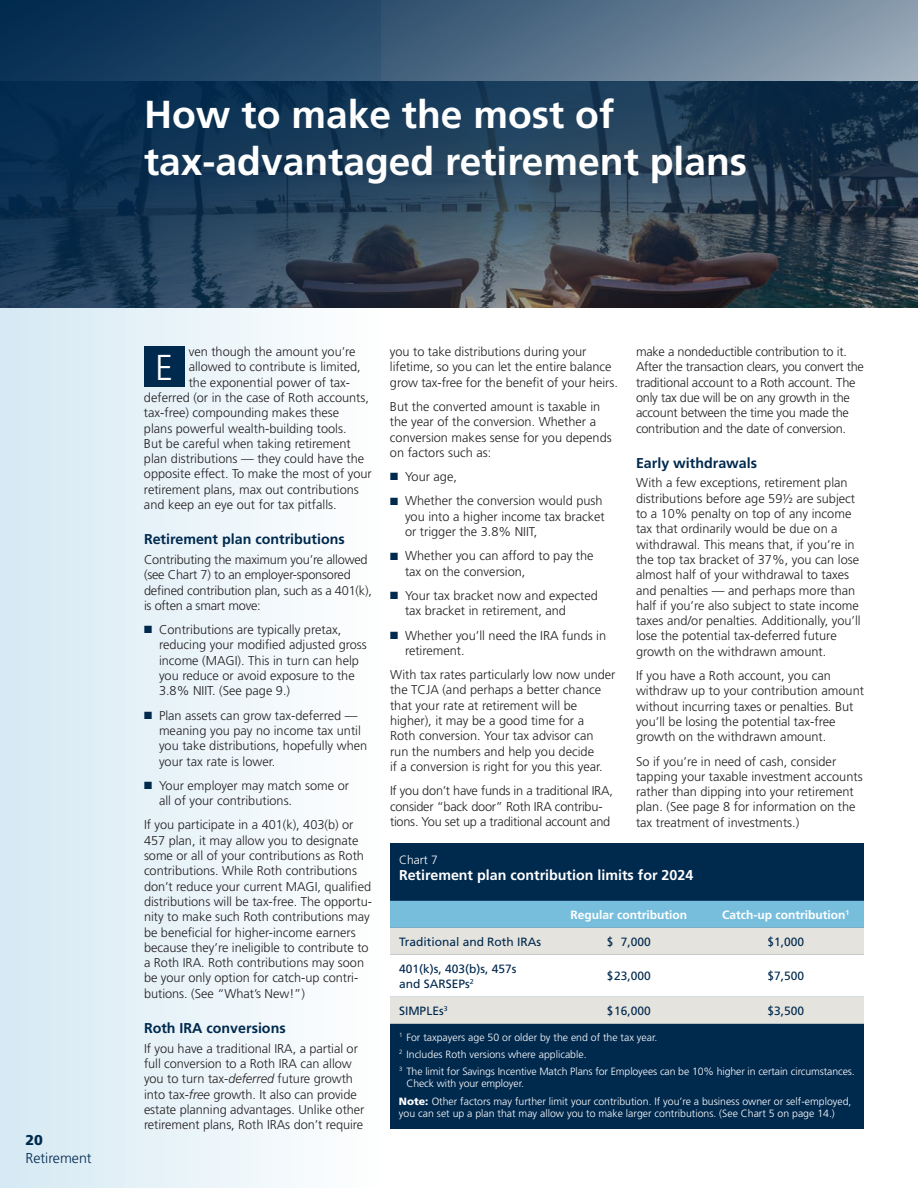
<style>
.page{position:relative;width:918px;height:1188px;background:#fff}
.page>*{position:absolute;margin:0;border:0;box-sizing:border-box;transform-origin:0 0}
.t1{font:700 39px/46.8px "Frutiger LT Std";color:#fff}
.t2{font:300 36px "Frutiger LT Std";color:#fff}
.t3{font:700 14.25px "Frutiger LT Std";color:#00294e}
.t4{font:700 14.25px "Frutiger LT Std";color:#fff}
.t5{font:300 14.25px "Frutiger LT Std";color:#00294e}
.t6{font:900 14.25px "Frutiger LT Std";color:#00294e}
.t7{font:300 12.75px/15.3px "Frutiger LT Std";color:#231f20}
.t8{font:300 12.75px/15.3px "Frutiger LT Std";letter-spacing:-.02em;color:#231f20}
.t9{font:12px/14.4px "Frutiger LT Std";color:#00294e}
.t10{font:700 12px "Frutiger LT Std";color:#fff}
.t11{font:300 12px "Frutiger LT Std";color:#fff}
.t12{font:300 10.5px/17.1px "Frutiger LT Std";color:#fff}
.s1{color:#00294e}
.s2{font-style:italic}
.s3{font-weight:900}
</style>
<div class="page">
<div style="left:0;top:0;width:381px;height:1188px;background:linear-gradient(to right,#d5e9f3,#feffff)"></div>
<svg style="left:0;top:0;width:918px;height:308px;background:#2c465e"></svg>
<div style="left:144px;top:346px;width:40px;height:41px;background:#00294e"></div>
<div style="left:390px;top:892px;width:474px;height:237px;background:#00294e"></div>
<div style="left:390px;top:901px;width:474px;height:27px;background:#77bedd"></div>
<div style="left:390px;top:928px;width:474px;height:96px;background:#e4e3de"></div>
<div style="left:390px;top:955px;width:474px;height:42px;background:#fff"></div>
<div style="left:390px;top:843px;width:474px;height:49px;background:#00294e"></div>
<h1 class="t1" style="left:144px;top:91px;width:605px">How to make the most of tax-advantaged retirement plans</h1>
<p class="t6" style="left:26px;top:1132px;width:19px">20</p>
<p class="t5" style="left:26px;top:1150px;width:68px">Retirement</p>
<p class="t7" style="left:189px;top:344px;width:168px">ven though the amount you’re</p>
<p class="t7" style="left:189px;top:359px;width:174px">allowed to contribute is limited,</p>
<p class="t7" style="left:189px;top:375px;width:163px">the exponential power of tax-</p>
<p class="t7" style="left:144px;top:390px;width:227px">deferred (or in the case of Roth accounts,</p>
<p class="t7" style="left:144px;top:405px;width:197px">tax-free) compounding makes these</p>
<p class="t7" style="left:144px;top:421px;width:204px">plans powerful wealth-building tools.</p>
<p class="t7" style="left:144px;top:436px;width:208px">But be careful when taking retirement</p>
<p class="t7" style="left:144px;top:451px;width:222px">plan distributions — they could have the</p>
<p class="t7" style="left:144px;top:467px;width:229px">opposite effect. To make the most of your</p>
<p class="t7" style="left:144px;top:482px;width:216px">retirement plans, max out contributions</p>
<p class="t7" style="left:144px;top:497px;width:194px">and keep an eye out for tax pitfalls.</p>
<p class="t3" style="left:144px;top:531px;width:202px">Retirement plan contributions</p>
<p class="t7" style="left:144px;top:552px;width:230px">Contributing the maximum you’re allowed (see Chart 7) to an employer-sponsored defined contribution plan, such as a 401(k), is often a smart move:</p>
<p class="t7" style="left:159px;top:622px;width:209px;text-indent:-15px"><span class="s1">■</span> Contributions are typically pretax, reducing your modified adjusted gross income (MAGI). This in turn can help you reduce or avoid exposure to the 3.8% NIIT. (See page 9.)</p>
<p class="t7" style="left:159px;top:708px;width:210px;text-indent:-15px"><span class="s1">■</span> Plan assets can grow tax-deferred — meaning you pay no income tax until you take distributions, hopefully when your tax rate is lower.</p>
<p class="t7" style="left:159px;top:778px;width:192px;text-indent:-15px"><span class="s1">■</span> Your employer may match some or all of your contributions.</p>
<p class="t7" style="left:144px;top:818px;width:230px">If you participate in a 401(k), 403(b) or 457 plan, it may allow you to designate some or all of your contributions as Roth contributions. While Roth contributions don’t reduce your current MAGI, qualified distributions will be tax-free. The opportu&shy;nity to make such Roth contributions may be beneficial for higher-income earners because they’re ineligible to contribute to a Roth IRA. Roth contributions may soon be your only option for catch-up contri&shy;butions. (See “What’s New!”)</p>
<p class="t3" style="left:144px;top:1020px;width:143px">Roth IRA conversions</p>
<p class="t7" style="left:144px;top:1041px;width:222px">If you have a traditional IRA, a partial or full conversion to a Roth IRA can allow you to turn tax-<span class="s2">deferred</span> future growth into tax-<span class="s2">free</span> growth. It also can provide estate planning advantages. Unlike other retirement plans, Roth IRAs don’t require</p>
<h2 class="t2" style="left:155px;top:347px;width:19px">E</h2>
<p class="t7" style="left:390px;top:344px;width:229px">you to take distributions during your lifetime, so you can let the entire balance grow tax-free for the benefit of your heirs.</p>
<p class="t7" style="left:390px;top:399px;width:223px">But the converted amount is taxable in the year of the conversion. Whether a conversion makes sense for you depends on factors such as:</p>
<p class="t7" style="left:390px;top:469px;width:68px"><span class="s1">■</span> Your age,</p>
<p class="t7" style="left:405px;top:494px;width:201px;text-indent:-15px"><span class="s1">■</span> Whether the conversion would push you into a higher income tax bracket or trigger the 3.8% NIIT,</p>
<p class="t7" style="left:405px;top:548px;width:190px;text-indent:-15px"><span class="s1">■</span> Whether you can afford to pay the tax on the conversion,</p>
<p class="t7" style="left:405px;top:588px;width:194px;text-indent:-15px"><span class="s1">■</span> Your tax bracket now and expected tax bracket in retirement, and</p>
<p class="t7" style="left:405px;top:628px;width:203px;text-indent:-15px"><span class="s1">■</span> Whether you’ll need the IRA funds in retirement.</p>
<p class="t7" style="left:390px;top:667px;width:227px">With tax rates particularly low now under the TCJA (and perhaps a better chance that your rate at retirement will be higher), it may be a good time for a<br>Roth conversion. Your tax advisor can<br>run the numbers and help you decide<br>if a conversion is right for you this year.</p>
<p class="t8" style="left:390px;top:783px;width:224px">If you don’t have funds in a traditional IRA, consider “back door” Roth IRA contribu&shy;tions. You set up a traditional account and</p>
<p class="t8" style="left:636px;top:344px;width:229px">make a nondeductible contribution to it.<br>After the transaction clears, you convert the traditional account to a Roth account. The only tax due will be on any growth in the account between the time you made the contribution and the date of conversion.</p>
<p class="t3" style="left:636px;top:454px;width:123px">Early withdrawals</p>
<p class="t7" style="left:636px;top:476px;width:226px">With a few exceptions, retirement plan distributions before age 591/2 are subject to a 10% penalty on top of any income tax that ordinarily would be due on a withdrawal. This means that, if you’re in the top tax bracket of 37%, you can lose almost half of your withdrawal to taxes and penalties — and perhaps more than half if you’re also subject to state income taxes and/or penalties. Additionally, you’ll lose the potential tax-deferred future growth on the withdrawn amount.</p>
<p class="t7" style="left:636px;top:668px;width:230px">If you have a Roth account, you can withdraw up to your contribution amount without incurring taxes or penalties. But you’ll be losing the potential tax-free growth on the withdrawn amount.</p>
<p class="t7" style="left:636px;top:754px;width:228px">So if you’re in need of cash, consider tapping your taxable investment accounts rather than dipping into your retirement plan. (See page 8 for information on the tax treatment of investments.)</p>
<p class="t11" style="left:399px;top:853px;width:40px">Chart 7</p>
<p class="t4" style="left:399px;top:867px;width:296px">Retirement plan contribution limits for 2024</p>
<p class="t10" style="left:571px;top:908px;width:118px">Regular contribution</p>
<p class="t10" style="left:722px;top:908px;width:129px">Catch-up contribution<sup>1</sup></p>
<p class="t9" style="left:399px;top:934px;width:144px">Traditional and Roth IRAs</p>
<p class="t9" style="left:607px;top:934px;width:45px">$ 7,000</p>
<p class="t9" style="left:767px;top:934px;width:38px">$1,000</p>
<p class="t9" style="left:399px;top:962px;width:119px">401(k)s, 403(b)s, 457s and SARSEPs<sup>2</sup></p>
<p class="t9" style="left:607px;top:969px;width:45px">$23,000</p>
<p class="t9" style="left:767px;top:969px;width:38px">$7,500</p>
<p class="t9" style="left:399px;top:1003px;width:50px">SIMPLEs<sup>3</sup></p>
<p class="t9" style="left:607px;top:1003px;width:45px">$16,000</p>
<p class="t9" style="left:767px;top:1003px;width:38px">$3,500</p>
<p class="t12" style="left:399px;top:1029px;width:457px"><sup>1</sup> For taxpayers age 50 or older by the end of the tax year.<br><sup>2</sup> Includes Roth versions where applicable.<br><sup>3</sup> The limit for Savings Incentive Match Plans for Employees can be 10% higher in certain circumstances.</p>
<p class="t12" style="left:399px;top:1075px;width:454px;text-indent:7px">Check with your employer.<br><span class="s3">Note:</span> Other factors may further limit your contribution. If you’re a business owner or self-employed,</p>
<p class="t12" style="left:399px;top:1105px;width:437px">you can set up a plan that may allow you to make larger contributions. (See Chart 5 on page 14.)</p>
</div>
